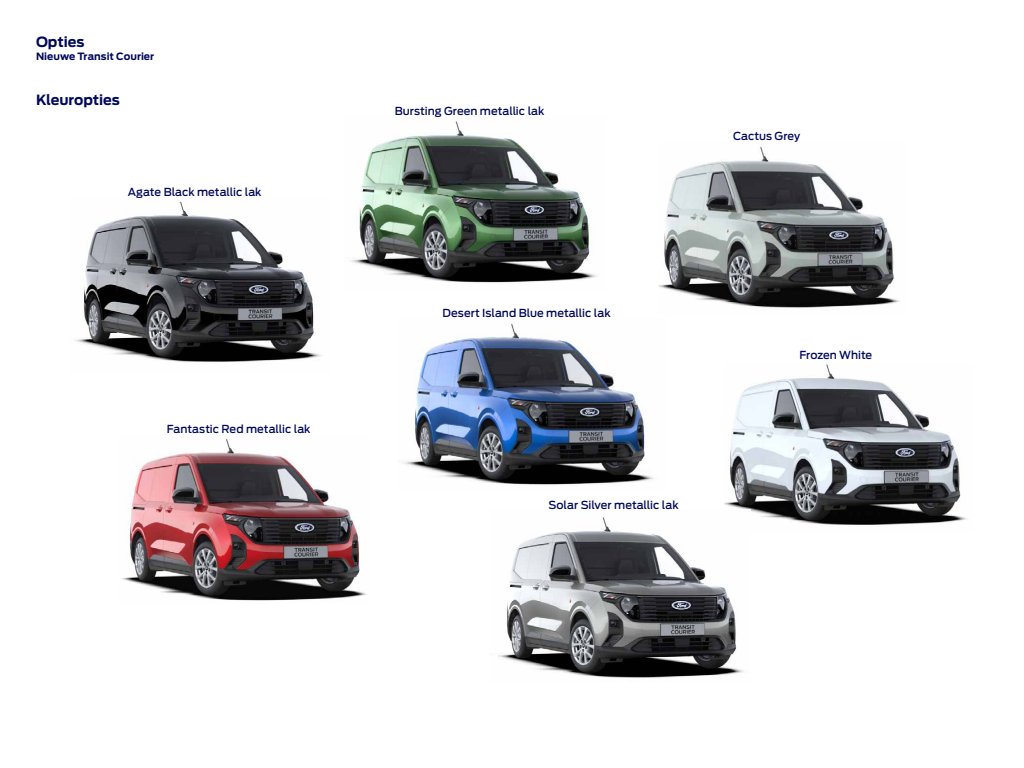
<style>
.page{position:relative;width:1024px;height:768px;background:#fff}
.page>*{position:absolute;margin:0;border:0;box-sizing:border-box;transform-origin:0 0}
.t1{font:700 14px "Ford Antenna";letter-spacing:-.005em;color:#00095b}
.t2{font:500 11px "Ford Antenna";color:#00095b}
.t3{font:700 10px "Ford Antenna";letter-spacing:.005em;color:#00095b}
</style>
<div class="page">
<img style="left:75px;top:201px;width:247px;height:161px">
<img style="left:350px;top:121px;width:247px;height:162px">
<img style="left:658px;top:147px;width:242px;height:161px">
<img style="left:403px;top:323px;width:251px;height:162px">
<img style="left:725px;top:364px;width:242px;height:161px">
<img style="left:498px;top:509px;width:253px;height:169px">
<img style="left:121px;top:438px;width:246px;height:163px">
<p class="t1" style="left:36px;top:29px;width:50px">Opties</p>
<p class="t3" style="left:36px;top:48px;width:120px">Nieuwe Transit Courier</p>
<p class="t1" style="left:36px;top:87px;width:86px">Kleuropties</p>
<p class="t2" style="left:128px;top:182px;width:135px">Agate Black metallic lak</p>
<p class="t2" style="left:167px;top:419px;width:145px">Fantastic Red metallic lak</p>
<p class="t2" style="left:395px;top:101px;width:151px">Bursting Green metallic lak</p>
<p class="t2" style="left:733px;top:126px;width:69px">Cactus Grey</p>
<p class="t2" style="left:443px;top:303px;width:170px">Desert Island Blue metallic lak</p>
<p class="t2" style="left:549px;top:495px;width:132px">Solar Silver metallic lak</p>
<p class="t2" style="left:799px;top:345px;width:74px">Frozen White</p>
</div>
